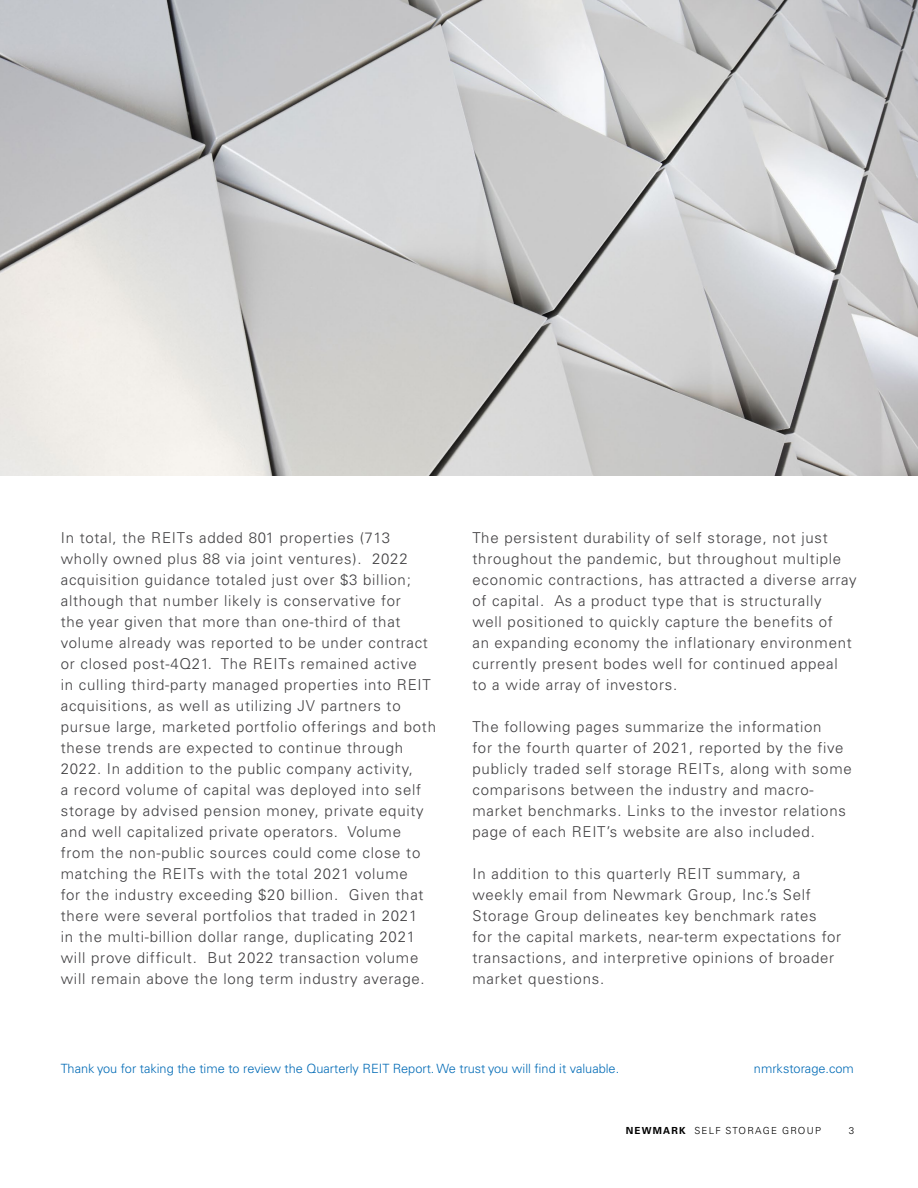
<style>
.page{position:relative;width:918px;height:1188px;background:#fff}
.page>*{position:absolute;margin:0;border:0;box-sizing:border-box;transform-origin:0 0}
.t1{font:300 15px/21px "Univers LT Pro 45";letter-spacing:.05em;color:#414042}
.t2{font:300 12.75px "Univers LT Pro 45";color:#026bb6}
.t3{font:300 9.75px "Univers LT Pro 45";letter-spacing:.125em;color:#000}
.s1{font-family:"Univers LT Pro 65";font-weight:700}
</style>
<div class="page">
<img style="left:0;top:0;width:918px;height:475px">
<p class="t1" style="left:61px;top:527px;width:377px">In total, the REITs added 801 properties (713 wholly owned plus 88 via joint ventures). 2022 acquisition guidance totaled just over $3 billion; although that number likely is conservative for<br>the year given that more than one-third of that volume already was reported to be under contract or closed post-4Q21. The REITs remained active<br>in culling third-party managed properties into REIT acquisitions, as well as utilizing JV partners to pursue large, marketed portfolio offerings and both these trends are expected to continue through 2022. In addition to the public company activity,<br>a record volume of capital was deployed into self storage by advised pension money, private equity and well capitalized private operators. Volume from the non-public sources could come close to matching the REITs with the total 2021 volume<br>for the industry exceeding $20 billion. Given that there were several portfolios that traded in 2021<br>in the multi-billion dollar range, duplicating 2021 will prove difficult. But 2022 transaction volume will remain above the long term industry average.</p>
<p class="t1" style="left:472px;top:527px;width:386px">The persistent durability of self storage, not just throughout the pandemic, but throughout multiple economic contractions, has attracted a diverse array of capital. As a product type that is structurally<br>well positioned to quickly capture the benefits of<br>an expanding economy the inflationary environment currently present bodes well for continued appeal<br>to a wide array of investors.</p>
<p class="t1" style="left:472px;top:716px;width:381px">The following pages summarize the information<br>for the fourth quarter of 2021, reported by the five publicly traded self storage REITs, along with some comparisons between the industry and macro&shy;market benchmarks. Links to the investor relations page of each REIT’s website are also included.</p>
<p class="t1" style="left:472px;top:863px;width:370px">In addition to this quarterly REIT summary, a weekly email from Newmark Group, Inc.’s Self Storage Group delineates key benchmark rates<br>for the capital markets, near-term expectations for transactions, and interpretive opinions of broader market questions.</p>
<p class="t2" style="left:61px;top:1060px;width:560px">Thank you for taking the time to review the Quarterly REIT Report. We trust you will find it valuable.</p>
<p class="t2" style="left:754px;top:1060px;width:101px">nmrkstorage.com</p>
<p class="t3" style="left:626px;top:1124px;width:197px"><span class="s1">NEWMARK</span> SELF STORAGE GROUP</p>
<p class="t3" style="left:849px;top:1124px;width:7px">3</p>
</div>
